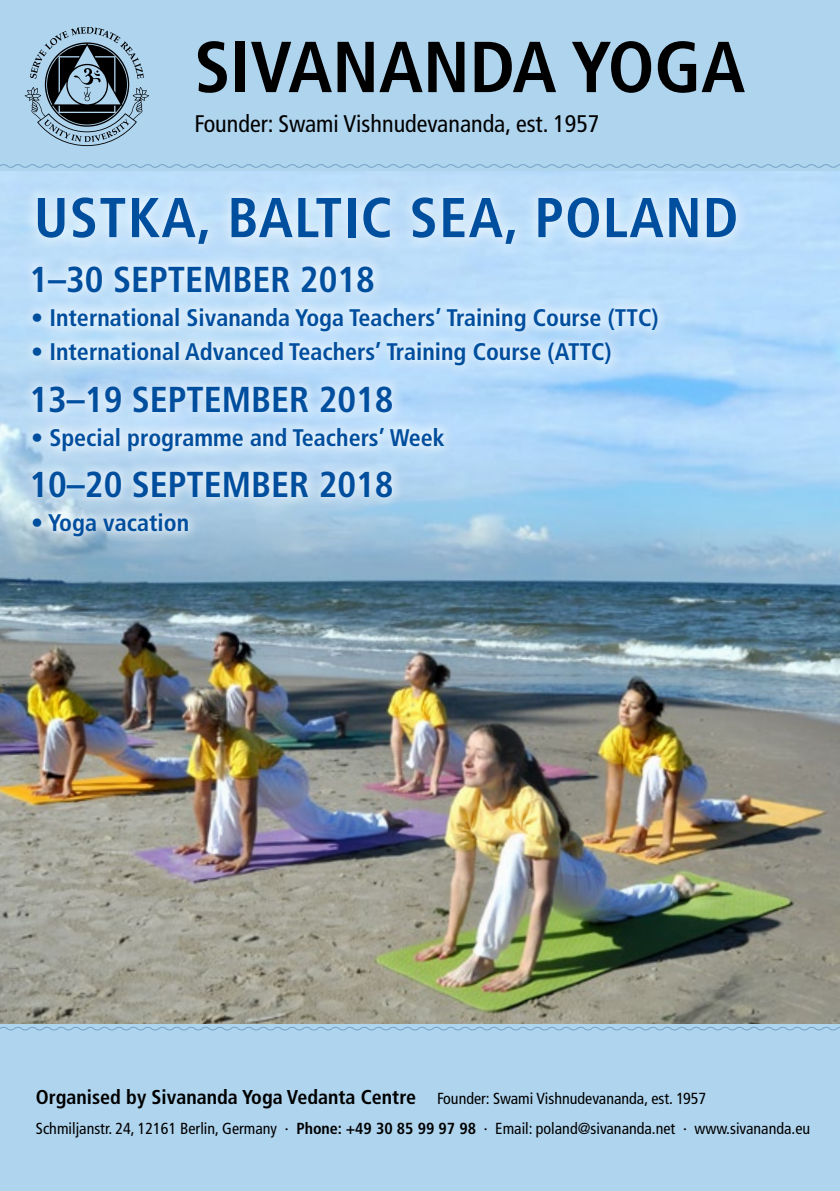
<style>
.page{position:relative;width:840px;height:1191px;background:#fff}
.page>*{position:absolute;margin:0;border:0;box-sizing:border-box;transform-origin:0 0}
.t1{font:700 condensed 72px "Frutiger LT Std";color:#000}
.t2{font:700 condensed 56px "Frutiger LT Std";letter-spacing:.025em;color:#004e9e}
.t3{font:700 condensed 36px "Frutiger LT Std";color:#004e9e}
.t4{font:700 condensed 24px "Frutiger LT Std";color:#004e9e}
.t5{font:condensed 24px "Frutiger LT Std";color:#000}
.t6{font:700 condensed 20px "Frutiger LT Std";color:#000}
.t7{font:condensed 16px "Frutiger LT Std";color:#000}
.s1{font-weight:400;font-size:16px}
.s2{font-weight:700}
</style>
<div class="page">
<img style="left:0;top:170px;width:839px;height:854px">
<div style="left:0;top:1024px;width:839px;height:167px;background:#afd4ee"></div>
<div style="left:0;top:0;width:839px;height:170px;background:#afd4ee"></div>
<div style="left:22px;top:182px;width:728px;height:77px;background:#fff;opacity:.75"></div>
<div style="left:19px;top:254px;width:650px;height:294px;background:#fff;opacity:.75"></div>
<svg style="left:0;top:1027px;width:839px;height:4px"></svg>
<svg style="left:0;top:164px;width:839px;height:4px"></svg>
<svg style="left:25px;top:27px;width:124px;height:119px"></svg>
<h1 class="t1" style="left:194px;top:24px;width:552px">SIVANANDA YOGA</h1>
<p class="t5" style="left:194px;top:110px;width:406px">Founder: Swami Vishnudevananda, est. 1957</p>
<h2 class="t2" style="left:34px;top:184px;width:705px">USTKA, BALTIC SEA, POLAND</h2>
<h3 class="t3" style="left:29px;top:258px;width:347px">1–30 SEPTEMBER 2018</h3>
<p class="t4" style="left:31px;top:303px;width:628px">• International Sivananda Yoga Teachers’ Training Course (TTC)</p>
<p class="t4" style="left:31px;top:337px;width:581px">• International Advanced Teachers’ Training Course (ATTC)</p>
<h3 class="t3" style="left:29px;top:378px;width:365px">13–19 SEPTEMBER 2018</h3>
<p class="t4" style="left:31px;top:423px;width:415px">• Special programme and Teachers’ Week</p>
<h3 class="t3" style="left:29px;top:463px;width:365px">10–20 SEPTEMBER 2018</h3>
<p class="t4" style="left:31px;top:508px;width:159px">• Yoga vacation</p>
<p class="t6" style="left:36px;top:1085px;width:671px">Organised by Sivananda Yoga Vedanta Centre <span class="s1">Founder: Swami Vishnudevananda, est. 1957</span></p>
<p class="t7" style="left:36px;top:1119px;width:775px">Schmiljanstr. 24, 12161 Berlin, Germany · <span class="s2">Phone: +49 30 85 99 97 98</span> · Email: poland@sivananda.net · www.sivananda.eu</p>
</div>
